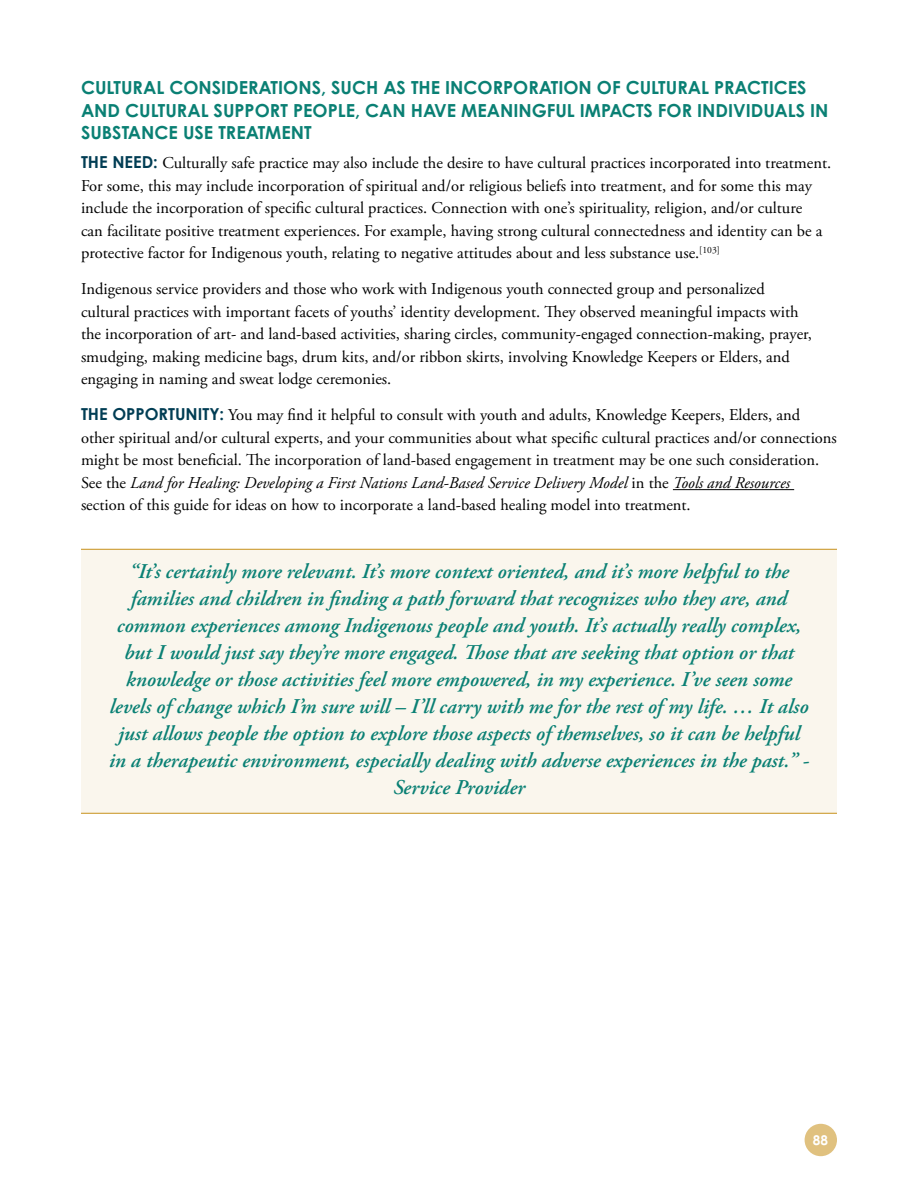
<style>
.page{position:relative;width:918px;height:1188px;background:#fff}
.page>*{position:absolute;margin:0;border:0;box-sizing:border-box;transform-origin:0 0}
.quote{font:italic 600 21px/27px "Adobe Garamond Pro";color:#0a8074;text-align:center}
.Heading_3{font:700 18px/22.5px "Century Gothic Pro";color:#0a8074}
.Body_Copy{font:16.5px/22.5px "Adobe Garamond Pro";color:#000}
.t1{font:700 13.5px "Century Gothic Pro";color:#fff}
.s1{font-family:"Century Gothic";font-weight:700;color:#013d54}
.s2{font-style:italic}
</style>
<div class="page">
<div style="left:805px;top:1124px;width:32px;height:32px;background:#e0c17f;border-radius:50%"></div>
<hr style="left:673px;top:489px;width:121px;height:1px;background:#000">
<div style="left:81px;top:549px;width:756px;height:264px;background:#faf6ed"></div>
<hr style="left:81px;top:813px;width:756px;height:1px;background:#c7911b">
<hr style="left:81px;top:549px;width:756px;height:1px;background:#c7911b">
<p class="Heading_3" style="left:81px;top:76px;width:749px">CULTURAL CONSIDERATIONS, SUCH AS THE INCORPORATION OF CULTURAL PRACTICES<br>AND CULTURAL SUPPORT PEOPLE, CAN HAVE MEANINGFUL IMPACTS FOR INDIVIDUALS IN<br>SUBSTANCE USE TREATMENT</p>
<p class="Body_Copy" style="left:81px;top:153px;width:752px"><span class="s1">THE NEED:</span> Culturally safe practice may also include the desire to have cultural practices incorporated into treatment.<br>For some, this may include incorporation of spiritual and/or religious beliefs into treatment, and for some this may include the incorporation of specific cultural practices. Connection with one’s spirituality, religion, and/or culture<br>can facilitate positive treatment experiences. For example, having strong cultural connectedness and identity can be a protective factor for Indigenous youth, relating to negative attitudes about and less substance use.<sup>[103]</sup></p>
<p class="Body_Copy" style="left:81px;top:279px;width:732px">Indigenous service providers and those who work with Indigenous youth connected group and personalized cultural practices with important facets of youths’ identity development. They observed meaningful impacts with the incorporation of art- and land-based activities, sharing circles, community-engaged connection-making, prayer, smudging, making medicine bags, drum kits, and/or ribbon skirts, involving Knowledge Keepers or Elders, and engaging in naming and sweat lodge ceremonies.</p>
<p class="Body_Copy" style="left:81px;top:405px;width:757px"><span class="s1">THE OPPORTUNITY:</span> You may find it helpful to consult with youth and adults, Knowledge Keepers, Elders, and other spiritual and/or cultural experts, and your communities about what specific cultural practices and/or connections might be most beneficial. The incorporation of land-based engagement in treatment may be one such consideration.<br>See the <span class="s2">Land for Healing: Developing a First Nations Land-Based Service Delivery Model</span> in the <span class="s2">Tools and Resources </span>section of this guide for ideas on how to incorporate a land-based healing model into treatment.</p>
<p class="quote" style="left:109px;top:559px;width:702px">“It’s certainly more relevant. It’s more context oriented, and it’s more helpful to the families and children in finding a path forward that recognizes who they are, and common experiences among Indigenous people and youth. It’s actually really complex, but I would just say they’re more engaged. Those that are seeking that option or that knowledge or those activities feel more empowered, in my experience. I’ve seen some levels of change which I’m sure will – I’ll carry with me for the rest of my life. … It also just allows people the option to explore those aspects of themselves, so it can be helpful in a therapeutic environment, especially dealing with adverse experiences in the past.” - Service Provider</p>
<p class="t1" style="left:813px;top:1132px;width:17px">88</p>
</div>
